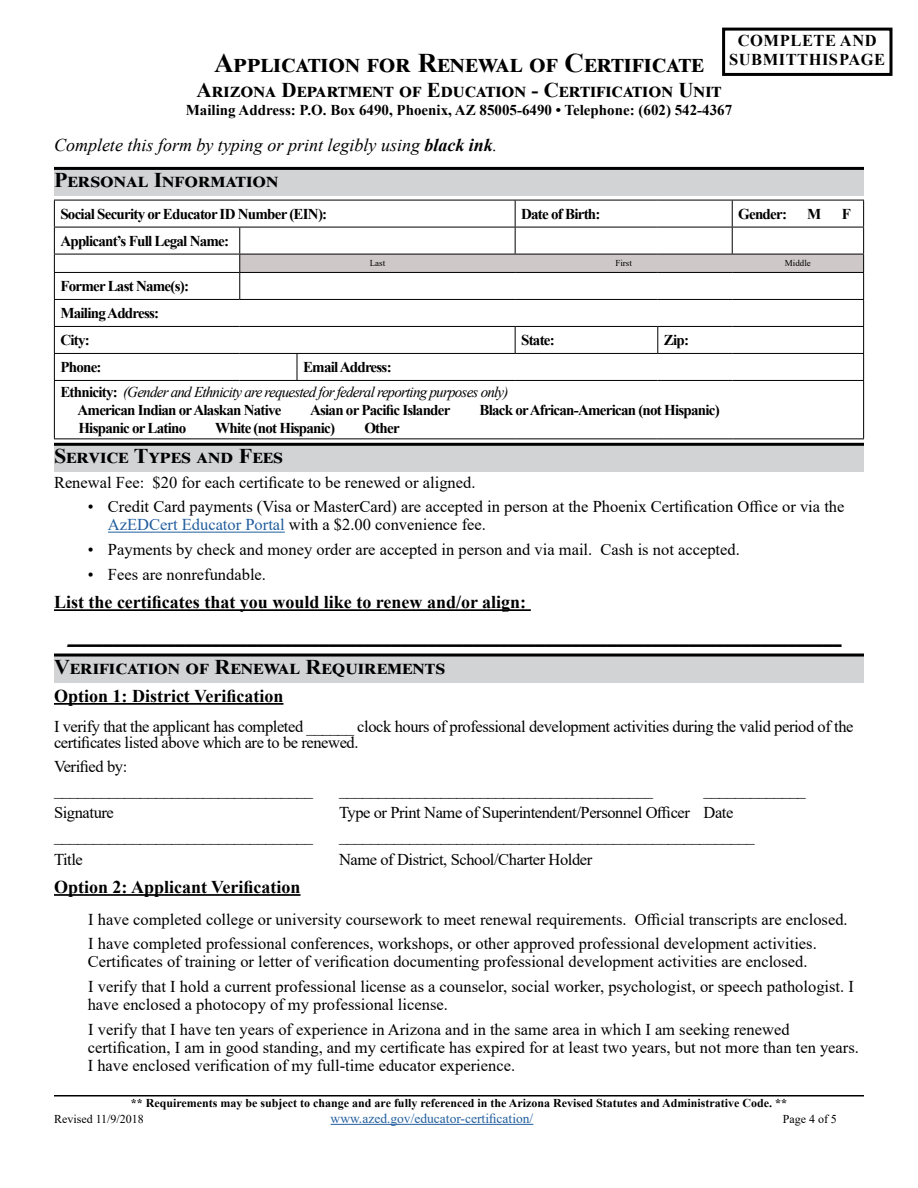
<style>
.page{position:relative;width:918px;height:1188px;background:#fff}
.page>*{position:absolute;margin:0;border:0;box-sizing:border-box;transform-origin:0 0}
.t1{font:700 27px "Times New Roman";letter-spacing:.025em;color:#000}
.t2{font:700 21px "Times New Roman";letter-spacing:.025em;color:#000;scale:1.05 1}
.t3{font:700 21px "Times New Roman";letter-spacing:.005em;color:#000}
.t4{font:700 18px/35.1px "Times New Roman";color:#000}
.t5{font:italic 18px "Times New Roman";color:#000}
.t6{font:16.5px/24.8px "Times New Roman";color:#000}
.t7{font:16.5px/16.5px "Times New Roman";letter-spacing:-.025em;color:#000}
.t8{font:700 16.5px/19.8px "Times New Roman";letter-spacing:.03em;color:#000;text-align:center}
.t9{font:700 15px/27px "Times New Roman";letter-spacing:-.05em;color:#000}
.t10{font:italic 15px/24.9px "Times New Roman";letter-spacing:-.05em;color:#000}
.t11{font:700 15px "Times New Roman";color:#000}
.t12{font:13.5px "Times New Roman";color:#215e9e}
.t13{font:700 12px "Times New Roman";color:#000}
.t14{font:12px "Times New Roman";color:#000}
.t15{font:9px "Times New Roman";color:#000}
.s1{font-weight:700}
.s2{font-weight:700;font-style:normal}
.s3{color:#215e9e}
</style>
<div class="page">
<hr style="left:331px;top:1124px;width:202px;height:1px;background:#215e9e">
<hr style="left:54px;top:1095px;width:810px;height:1px;background:#000">
<div style="left:54px;top:444px;width:810px;height:28px;background:#d1d3d4"></div>
<hr style="left:54px;top:443px;width:810px;height:3px;background:#000">
<hr style="left:108px;top:532px;width:177px;height:1px;background:#215e9e">
<hr style="left:54px;top:609px;width:477px;height:2px;background:#000">
<hr style="left:68px;top:644px;width:774px;height:2px;background:#000">
<div style="left:54px;top:168px;width:810px;height:28px;background:#d1d3d4"></div>
<hr style="left:54px;top:167px;width:810px;height:3px;background:#000">
<hr style="left:54px;top:200px;width:186px;height:1px;background:#000">
<hr style="left:54px;top:227px;width:186px;height:1px;background:#000">
<hr style="left:54px;top:272px;width:186px;height:1px;background:#000">
<hr style="left:54px;top:299px;width:186px;height:1px;background:#000">
<hr style="left:54px;top:326px;width:186px;height:1px;background:#000">
<hr style="left:54px;top:353px;width:186px;height:1px;background:#000">
<hr style="left:54px;top:380px;width:186px;height:1px;background:#000">
<hr style="left:54px;top:381px;width:1px;height:57px;background:#000">
<hr style="left:240px;top:380px;width:57px;height:1px;background:#000">
<hr style="left:297px;top:380px;width:218px;height:1px;background:#000">
<hr style="left:515px;top:380px;width:143px;height:1px;background:#000">
<hr style="left:658px;top:380px;width:74px;height:1px;background:#000">
<hr style="left:732px;top:380px;width:132px;height:1px;background:#000">
<hr style="left:863px;top:381px;width:1px;height:57px;background:#000">
<hr style="left:54px;top:438px;width:186px;height:1px;background:#000">
<hr style="left:240px;top:438px;width:57px;height:1px;background:#000">
<hr style="left:297px;top:438px;width:218px;height:1px;background:#000">
<hr style="left:515px;top:438px;width:143px;height:1px;background:#000">
<hr style="left:658px;top:438px;width:74px;height:1px;background:#000">
<hr style="left:732px;top:438px;width:132px;height:1px;background:#000">
<hr style="left:54px;top:254px;width:186px;height:1px;background:#000">
<svg style="left:54px;top:200px;width:1px;height:180px"></svg>
<svg style="left:239px;top:200px;width:625px;height:180px"></svg>
<div style="left:722px;top:28px;width:170px;height:48px;border:3px solid #000"></div>
<div style="left:54px;top:655px;width:810px;height:27px;background:#d1d3d4"></div>
<hr style="left:54px;top:654px;width:810px;height:3px;background:#000">
<hr style="left:54px;top:703px;width:229px;height:2px;background:#000">
<hr style="left:54px;top:894px;width:247px;height:2px;background:#000">
<p class="t8" style="left:729px;top:30px;width:157px">COMPLETE AND<br>SUBMIT THIS PAGE</p>
<h1 class="t1" style="left:214px;top:44px;width:491px">Application for Renewal of Certificate</h1>
<p class="t3" style="left:197px;top:75px;width:526px">Arizona Department of Education - Certification Unit</p>
<p class="t11" style="left:186px;top:100px;width:548px">Mailing Address: P.O. Box 6490, Phoenix, AZ 85005-6490 • Telephone: (602) 542-4367</p>
<p class="t5" style="left:54px;top:132px;width:445px">Complete this form by typing or print legibly using <span class="s1">black ink</span>.</p>
<p class="t2" style="left:54px;top:165px;width:215px">Personal Information</p>
<p class="t9" style="left:60px;top:200px;width:268px">Social Security or Educator ID Number (EIN):</p>
<p class="t9" style="left:521px;top:200px;width:81px">Date of Birth:</p>
<p class="t9" style="left:738px;top:200px;width:50px">Gender:</p>
<p class="t9" style="left:807px;top:200px;width:16px">M</p>
<p class="t9" style="left:842px;top:200px;width:11px">F</p>
<p class="t9" style="left:60px;top:227px;width:170px">Applicant’s Full Legal Name:</p>
<p class="t15" style="left:370px;top:257px;width:17px">Last</p>
<p class="t15" style="left:615px;top:257px;width:18px">First</p>
<p class="t15" style="left:785px;top:257px;width:28px">Middle</p>
<p class="t9" style="left:60px;top:272px;width:130px">Former Last Name(s):<br>Mailing Address:<br>City:</p>
<p class="t9" style="left:521px;top:326px;width:35px">State:</p>
<p class="t9" style="left:664px;top:326px;width:27px">Zip:</p>
<p class="t10" style="left:60px;top:354px;width:450px;text-indent:243px"><span class="s2">Email Address:<br>Ethnicity:</span> (Gender and Ethnicity are requested for federal reporting purposes only)</p>
<p class="t9" style="left:78px;top:396px;width:206px">American Indian or Alaskan Native</p>
<p class="t9" style="left:310px;top:396px;width:142px">Asian or Pacific Islander</p>
<p class="t9" style="left:479px;top:396px;width:242px">Black or African-American (not Hispanic)</p>
<p class="t9" style="left:78px;top:414px;width:109px">Hispanic or Latino</p>
<p class="t9" style="left:215px;top:414px;width:121px">White (not Hispanic)</p>
<p class="t9" style="left:364px;top:414px;width:37px">Other</p>
<p class="t9" style="left:60px;top:353px;width:43px">Phone:</p>
<p class="t2" style="left:54px;top:441px;width:220px">Service Types and Fees</p>
<p class="t6" style="left:54px;top:469px;width:423px">Renewal Fee: $20 for each certificate to be renewed or aligned.</p>
<p class="t6" style="left:108px;top:497px;width:738px;line-height:18px;text-indent:-20px">• Credit Card payments (Visa or MasterCard) are accepted in person at the Phoenix Certification Office or via the<br><span class="s3">AzEDCert Educator Portal</span> with a $2.00 convenience fee.</p>
<p class="t6" style="left:88px;top:537px;width:654px">• Payments by check and money order are accepted in person and via mail. Cash is not accepted.</p>
<p class="t6" style="left:88px;top:561px;width:180px">• Fees are nonrefundable.</p>
<p class="t4" style="left:68px;top:584px;width:775px;text-indent:-14px">List the certificates that you would like to renew and/or align: ______________________________________________________________________________________</p>
<p class="t2" style="left:54px;top:651px;width:374px">Verification of Renewal Requirements</p>
<p class="t4" style="left:54px;top:678px;width:231px">Option 1: District Verification</p>
<p class="t7" style="left:54px;top:718px;width:801px">I verify that the applicant has completed ______ clock hours of professional development activities during the valid period of the certificates listed above which are to be renewed.</p>
<p class="t7" style="left:54px;top:754px;width:261px;line-height:23.2px">Verified by: _________________________________</p>
<p class="t6" style="left:339px;top:776px;width:315px">________________________________________</p>
<p class="t6" style="left:704px;top:776px;width:104px">_____________</p>
<p class="t7" style="left:54px;top:804px;width:61px">Signature</p>
<p class="t7" style="left:339px;top:804px;width:396px">Type or Print Name of Superintendent/Personnel Officer Date</p>
<p class="t6" style="left:54px;top:823px;width:261px">_________________________________</p>
<p class="t6" style="left:339px;top:823px;width:417px">_____________________________________________________</p>
<p class="t6" style="left:54px;top:846px;width:30px">Title</p>
<p class="t7" style="left:339px;top:850px;width:255px">Name of District, School/Charter Holder</p>
<p class="t4" style="left:54px;top:869px;width:248px">Option 2: Applicant Verification</p>
<p class="t6" style="left:88px;top:906px;width:761px">I have completed college or university coursework to meet renewal requirements. Official transcripts are enclosed.<br>I have completed professional conferences, workshops, or other approved professional development activities.</p>
<p class="t6" style="left:88px;top:949px;width:768px">Certificates of training or letter of verification documenting professional development activities are enclosed.<br>I verify that I hold a current professional license as a counselor, social worker, psychologist, or speech pathologist. I</p>
<p class="t6" style="left:88px;top:992px;width:703px">have enclosed a photocopy of my professional license.<br>I verify that I have ten years of experience in Arizona and in the same area in which I am seeking renewed</p>
<p class="t6" style="left:88px;top:1038px;width:773px;line-height:18px">certification, I am in good standing, and my certificate has expired for at least two years, but not more than ten years.<br>I have enclosed verification of my full-time educator experience.</p>
<p class="t13" style="left:131px;top:1094px;width:658px">** Requirements may be subject to change and are fully referenced in the Arizona Revised Statutes and Administrative Code. **</p>
<p class="t14" style="left:54px;top:1110px;width:91px">Revised 11/9/2018</p>
<p class="t12" style="left:331px;top:1109px;width:204px">www.azed.gov/educator-certification/</p>
<p class="t14" style="left:783px;top:1110px;width:56px">Page 4 of 5</p>
</div>
